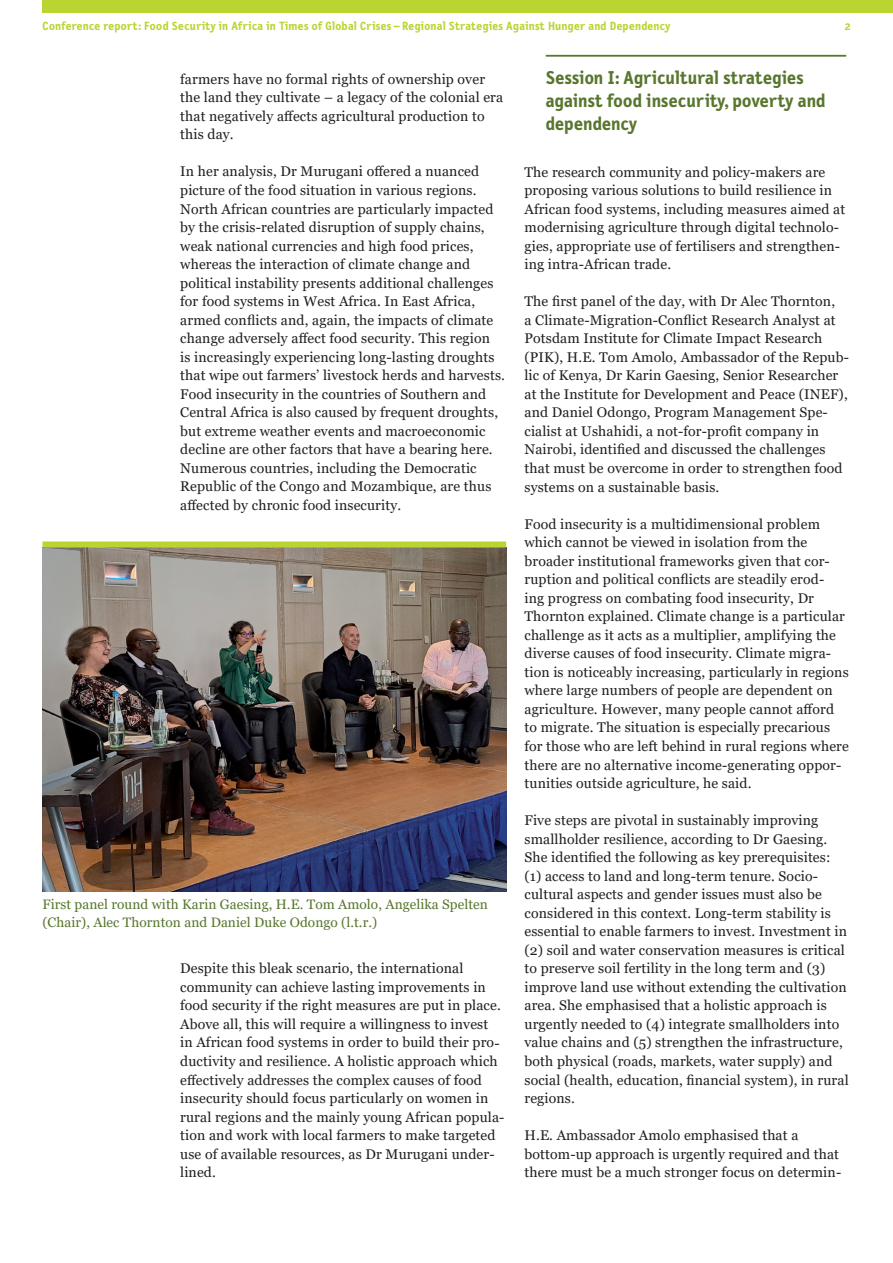
<style>
.page{position:relative;width:893px;height:1263px;background:#fff}
.page>*{position:absolute;margin:0;border:0;box-sizing:border-box;transform-origin:0 0}
.t1{font:700 18.75px/23px "Letter Gothic Text OT";letter-spacing:.005em;color:#58762d}
.t2{font:14.1px/18.6px "Georgia";letter-spacing:.01em;color:#231f20}
.t3{font:13.65px/18.1px "Georgia";letter-spacing:.005em;color:#58762d}
.t4{font:700 12px "Letter Gothic Text OT";letter-spacing:.02em;color:#bad432}
</style>
<div class="page">
<div style="left:43px;top:0;width:850px;height:13px;background:#bad432"></div>
<hr style="left:546px;top:55px;width:300px;height:2px;background:#58762d">
<img style="left:43px;top:547px;width:463px;height:345px">
<div style="left:43px;top:541px;width:463px;height:6px;background:#bad432"></div>
<p class="t4" style="left:43px;top:18px;width:630px">Conference report: Food Security in Africa in Times of Global Crises – Regional Strategies Against Hunger and Dependency</p>
<p class="t4" style="left:845px;top:18px;width:7px">2</p>
<p class="t2" style="left:180px;top:70px;width:324px">farmers have no formal rights of ownership over the land they cultivate – a legacy of the colonial era that negatively affects agricultural production to this day.</p>
<p class="t2" style="left:180px;top:163px;width:326px">In her analysis, Dr Murugani offered a nuanced picture of the food situation in various regions.<br>North African countries are particularly impacted by the crisis-related disruption of supply chains, weak national currencies and high food prices, whereas the interaction of climate change and political instability presents additional challenges for food systems in West Africa. In East Africa, armed conflicts and, again, the impacts of climate change adversely affect food security. This region<br>is increasingly experiencing long-lasting droughts that wipe out farmers’ livestock herds and harvests.<br>Food insecurity in the countries of Southern and Central Africa is also caused by frequent droughts, but extreme weather events and macroeconomic decline are other factors that have a bearing here.<br>Numerous countries, including the Democratic Republic of the Congo and Mozambique, are thus affected by chronic food insecurity.</p>
<p class="t3" style="left:42px;top:895px;width:447px">First panel round with Karin Gaesing, H.E. Tom Amolo, Angelika Spelten (Chair), Alec Thornton and Daniel Duke Odongo (l.t.r.)</p>
<p class="t2" style="left:180px;top:959px;width:326px">Despite this bleak scenario, the international community can achieve lasting improvements in food security if the right measures are put in place.<br>Above all, this will require a willingness to invest<br>in African food systems in order to build their pro&shy;ductivity and resilience. A holistic approach which effectively addresses the complex causes of food insecurity should focus particularly on women in rural regions and the mainly young African popula&shy;tion and work with local farmers to make targeted use of available resources, as Dr Murugani under&shy;lined.</p>
<h1 class="t1" style="left:546px;top:66px;width:281px">Session I: Agricultural strategies against food insecurity, poverty and dependency</h1>
<p class="t2" style="left:524px;top:163px;width:322px">The research community and policy-makers are proposing various solutions to build resilience in African food systems, including measures aimed at modernising agriculture through digital technolo&shy;gies, appropriate use of fertilisers and strengthen&shy;ing intra-African trade.</p>
<p class="t2" style="left:524px;top:292px;width:326px">The first panel of the day, with Dr Alec Thornton,<br>a Climate-Migration-Conflict Research Analyst at Potsdam Institute for Climate Impact Research (PIK), H.E. Tom Amolo, Ambassador of the Repub&shy;lic of Kenya, Dr Karin Gaesing, Senior Researcher at the Institute for Development and Peace (INEF), and Daniel Odongo, Program Management Spe&shy;cialist at Ushahidi, a not-for-profit company in Nairobi, identified and discussed the challenges that must be overcome in order to strengthen food systems on a sustainable basis.</p>
<p class="t2" style="left:524px;top:515px;width:326px">Food insecurity is a multidimensional problem which cannot be viewed in isolation from the broader institutional frameworks given that cor&shy;ruption and political conflicts are steadily erod-<br>ing progress on combating food insecurity, Dr Thornton explained. Climate change is a particular challenge as it acts as a multiplier, amplifying the diverse causes of food insecurity. Climate migra&shy;tion is noticeably increasing, particularly in regions where large numbers of people are dependent on agriculture. However, many people cannot afford to migrate. The situation is especially precarious for those who are left behind in rural regions where there are no alternative income-generating oppor&shy;tunities outside agriculture, he said.</p>
<p class="t2" style="left:524px;top:811px;width:326px">Five steps are pivotal in sustainably improving smallholder resilience, according to Dr Gaesing.<br>She identified the following as key prerequisites: (1) access to land and long-term tenure. Socio&shy;cultural aspects and gender issues must also be considered in this context. Long-term stability is essential to enable farmers to invest. Investment in (2) soil and water conservation measures is critical to preserve soil fertility in the long term and (3) improve land use without extending the cultivation area. She emphasised that a holistic approach is urgently needed to (4) integrate smallholders into value chains and (5) strengthen the infrastructure, both physical (roads, markets, water supply) and social (health, education, financial system), in rural regions.</p>
<p class="t2" style="left:524px;top:1126px;width:318px">H.E. Ambassador Amolo emphasised that a bottom-up approach is urgently required and that there must be a much stronger focus on determin-</p>
</div>
